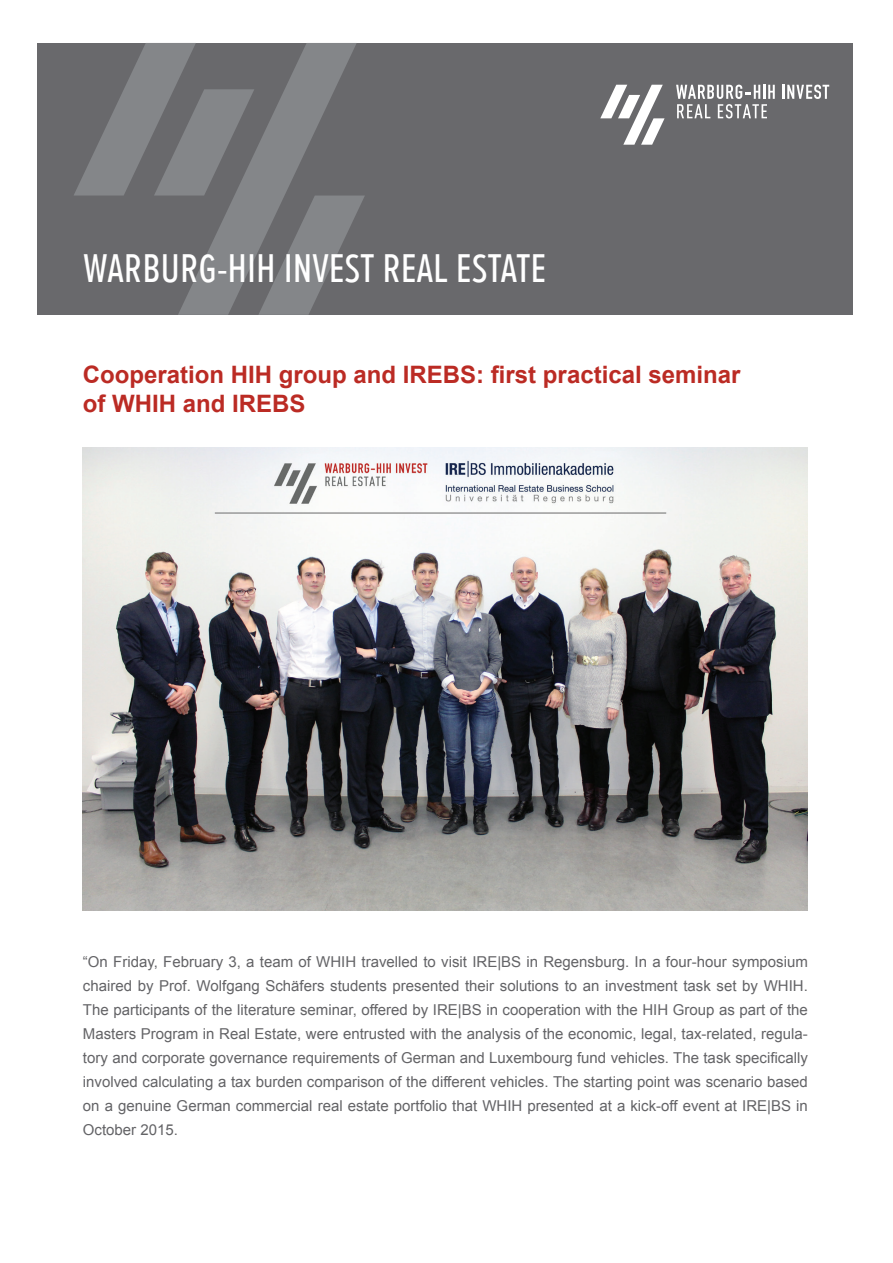
<style>
.page{position:relative;width:893px;height:1263px;background:#fff}
.page>*{position:absolute;margin:0;border:0;box-sizing:border-box;transform-origin:0 0}
.t1{font:41.4px "Proxima Nova Ex Cn";color:#fff;scale:1.09 1}
.t2{font:700 24px/28.8px "Arial";color:#bb2b24}
.t3{font:15px/24px "Arial";color:#636366;text-align:justify}
</style>
<div class="page">
<img style="left:83px;top:447px;width:725px;height:464px">
<div style="left:38px;top:43px;width:815px;height:272px;background:#69696c"></div>
<svg style="left:600px;top:85px;width:65px;height:60px"></svg>
<svg style="left:782px;top:85px;width:47px;height:14px"></svg>
<svg style="left:676px;top:85px;width:99px;height:33px"></svg>
<svg style="left:74px;top:43px;width:291px;height:272px"></svg>
<h1 class="t1" style="left:83px;top:245px;width:426px">WARBURG-HIH INVEST REAL ESTATE</h1>
<h2 class="t2" style="left:83px;top:361px;width:659px">Cooperation HIH group and IREBS: first practical seminar of WHIH and IREBS</h2>
<p class="t3" style="left:83px;top:950px;width:726px">“On Friday, February 3, a team of WHIH travelled to visit IRE|BS in Regensburg. In a four-hour symposium chaired by Prof. Wolfgang Schäfers students presented their solutions to an investment task set by WHIH.<br>The participants of the literature seminar, offered by IRE|BS in cooperation with the HIH Group as part of the Masters Program in Real Estate, were entrusted with the analysis of the economic, legal, tax-related, regula&shy;tory and corporate governance requirements of German and Luxembourg fund vehicles. The task specifically involved calculating a tax burden comparison of the different vehicles. The starting point was scenario based on a genuine German commercial real estate portfolio that WHIH presented at a kick-off event at IRE|BS in October 2015.</p>
</div>
